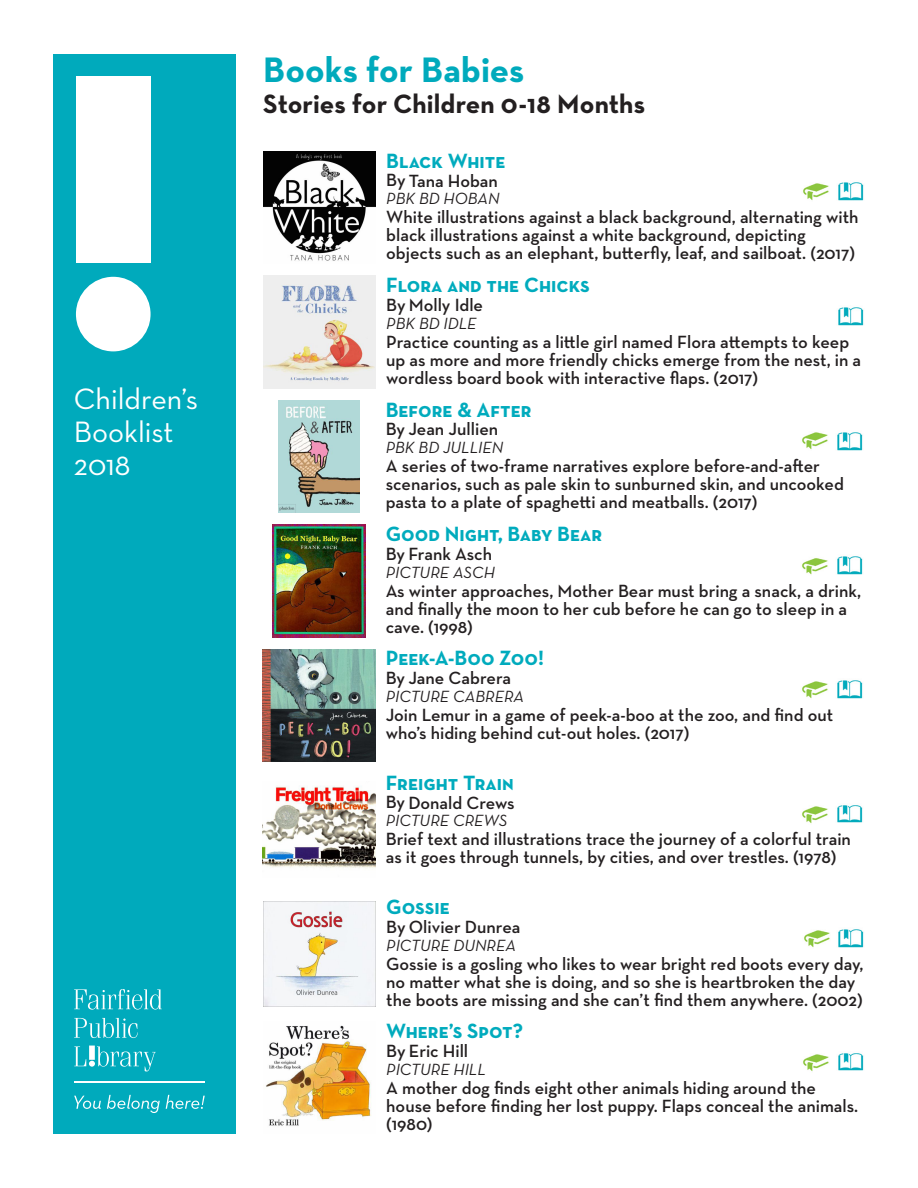
<style>
.page{position:relative;width:918px;height:1188px;background:#fff}
.page>*{position:absolute;margin:0;border:0;box-sizing:border-box;transform-origin:0 0}
.Event_Title{font:700 36px "Neutraface Text";color:#00aabc}
.t1{font:30px "Neutraface Text";color:#fff}
.Event_Title-2{font:700 27px "Neutraface Text";letter-spacing:.005em;color:#231f20}
.t2{font:700 21px "Neutraface Text";color:#00abbd}
.t3{font:600 18px/18px "Neutraface Text";color:#231f20}
.t4{font:italic 16.5px "Neutraface Text";color:#231f20}
</style>
<div class="page">
<div style="left:54px;top:54px;width:182px;height:1080px;background:#00aabc"></div>
<div style="left:76px;top:277px;width:75px;height:74px;background:#fff;border-radius:50%"></div>
<div style="left:76px;top:77px;width:75px;height:186px;background:#fff"></div>
<svg style="left:74px;top:989px;width:88px;height:21px"></svg>
<svg style="left:74px;top:1018px;width:64px;height:20px"></svg>
<svg style="left:74px;top:1046px;width:82px;height:25px"></svg>
<svg style="left:74px;top:1096px;width:27px;height:13px"></svg>
<svg style="left:107px;top:1095px;width:53px;height:18px"></svg>
<svg style="left:166px;top:1095px;width:39px;height:14px"></svg>
<hr style="left:74px;top:1081px;width:131px;height:1px;background:#fff">
<img style="left:838px;top:307px;width:26px;height:18px">
<img style="left:264px;top:276px;width:111px;height:112px">
<img style="left:837px;top:432px;width:26px;height:18px">
<img style="left:802px;top:432px;width:26px;height:18px">
<img style="left:278px;top:400px;width:82px;height:113px">
<img style="left:837px;top:556px;width:26px;height:18px">
<img style="left:802px;top:558px;width:26px;height:17px">
<img style="left:272px;top:525px;width:94px;height:112px">
<img style="left:837px;top:680px;width:26px;height:19px">
<img style="left:802px;top:681px;width:26px;height:18px">
<img style="left:263px;top:649px;width:112px;height:112px">
<img style="left:837px;top:805px;width:26px;height:18px">
<img style="left:802px;top:806px;width:26px;height:18px">
<img style="left:263px;top:786px;width:112px;height:82px">
<img style="left:838px;top:929px;width:26px;height:18px">
<img style="left:263px;top:901px;width:113px;height:106px">
<img style="left:838px;top:182px;width:26px;height:19px">
<img style="left:803px;top:183px;width:26px;height:18px">
<img style="left:263px;top:151px;width:113px;height:110px">
<img style="left:838px;top:1053px;width:26px;height:18px">
<img style="left:803px;top:1054px;width:26px;height:18px">
<img style="left:266px;top:1025px;width:105px;height:101px">
<img style="left:804px;top:930px;width:26px;height:18px">
<p class="t1" style="left:74px;top:380px;width:126px">Children’s</p>
<p class="t1" style="left:74px;top:413px;width:101px">Booklist</p>
<p class="t1" style="left:74px;top:446px;width:58px">2018</p>
<p class="Event_Title" style="left:263px;top:47px;width:263px">Books for Babies</p>
<p class="Event_Title-2" style="left:263px;top:86px;width:383px">Stories for Children 0-18 Months</p>
<p class="t2" style="left:386px;top:147px;width:121px">Black White</p>
<p class="t3" style="left:386px;top:171px;width:113px">By Tana Hoban</p>
<p class="t4" style="left:386px;top:188px;width:115px">PBK BD HOBAN</p>
<p class="t3" style="left:386px;top:208px;width:474px">White illustrations against a black background, alternating with black illustrations against a white background, depicting</p>
<p class="t3" style="left:386px;top:244px;width:470px">objects such as an elephant, butterfly, leaf, and sailboat. (2017)</p>
<p class="t2" style="left:386px;top:271px;width:205px">Flora and the Chicks</p>
<p class="t3" style="left:386px;top:296px;width:98px">By Molly Idle</p>
<p class="t4" style="left:386px;top:313px;width:92px">PBK BD IDLE</p>
<p class="t3" style="left:386px;top:332px;width:477px">Practice counting as a little girl named Flora attempts to keep up as more and more friendly chicks emerge from the nest, in a wordless board book with interactive flaps. (2017)</p>
<p class="t2" style="left:386px;top:396px;width:147px">Before &amp; After</p>
<p class="t3" style="left:386px;top:420px;width:114px">By Jean Jullien</p>
<p class="t4" style="left:386px;top:437px;width:119px">PBK BD JULLIEN</p>
<p class="t3" style="left:386px;top:457px;width:436px">A series of two-frame narratives explore before-and-after</p>
<p class="t3" style="left:386px;top:475px;width:460px">scenarios, such as pale skin to sunburned skin, and uncooked pasta to a plate of spaghetti and meatballs. (2017)</p>
<p class="t2" style="left:386px;top:520px;width:218px">Good Night, Baby Bear</p>
<p class="t3" style="left:386px;top:545px;width:108px">By Frank Asch</p>
<p class="t4" style="left:386px;top:562px;width:111px">PICTURE ASCH</p>
<p class="t3" style="left:386px;top:581px;width:477px">As winter approaches, Mother Bear must bring a snack, a drink, and finally the moon to her cub before he can go to sleep in a cave. (1998)</p>
<p class="t2" style="left:386px;top:645px;width:160px">Peek-A-Boo Zoo!</p>
<p class="t3" style="left:386px;top:669px;width:127px">By Jane Cabrera</p>
<p class="t4" style="left:386px;top:686px;width:140px">PICTURE CABRERA</p>
<p class="t3" style="left:386px;top:706px;width:449px">Join Lemur in a game of peek-a-boo at the zoo, and find out who’s hiding behind cut-out holes. (2017)</p>
<p class="t2" style="left:386px;top:769px;width:130px">Freight Train</p>
<p class="t3" style="left:386px;top:793px;width:131px">By Donald Crews</p>
<p class="t4" style="left:386px;top:810px;width:123px">PICTURE CREWS</p>
<p class="t3" style="left:386px;top:830px;width:467px">Brief text and illustrations trace the journey of a colorful train as it goes through tunnels, by cities, and over trestles. (1978)</p>
<p class="t2" style="left:386px;top:894px;width:65px">Gossie</p>
<p class="t3" style="left:386px;top:918px;width:136px">By Olivier Dunrea</p>
<p class="t4" style="left:386px;top:935px;width:131px">PICTURE DUNREA</p>
<p class="t3" style="left:386px;top:955px;width:479px">Gossie is a gosling who likes to wear bright red boots every day, no matter what she is doing, and so she is heartbroken the day the boots are missing and she can’t find them anywhere. (2002)</p>
<p class="t2" style="left:386px;top:1017px;width:138px">Where’s Spot?</p>
<p class="t3" style="left:386px;top:1042px;width:83px">By Eric Hill</p>
<p class="t4" style="left:386px;top:1059px;width:101px">PICTURE HILL</p>
<p class="t3" style="left:386px;top:1078px;width:474px">A mother dog finds eight other animals hiding around the house before finding her lost puppy. Flaps conceal the animals. (1980)</p>
</div>
